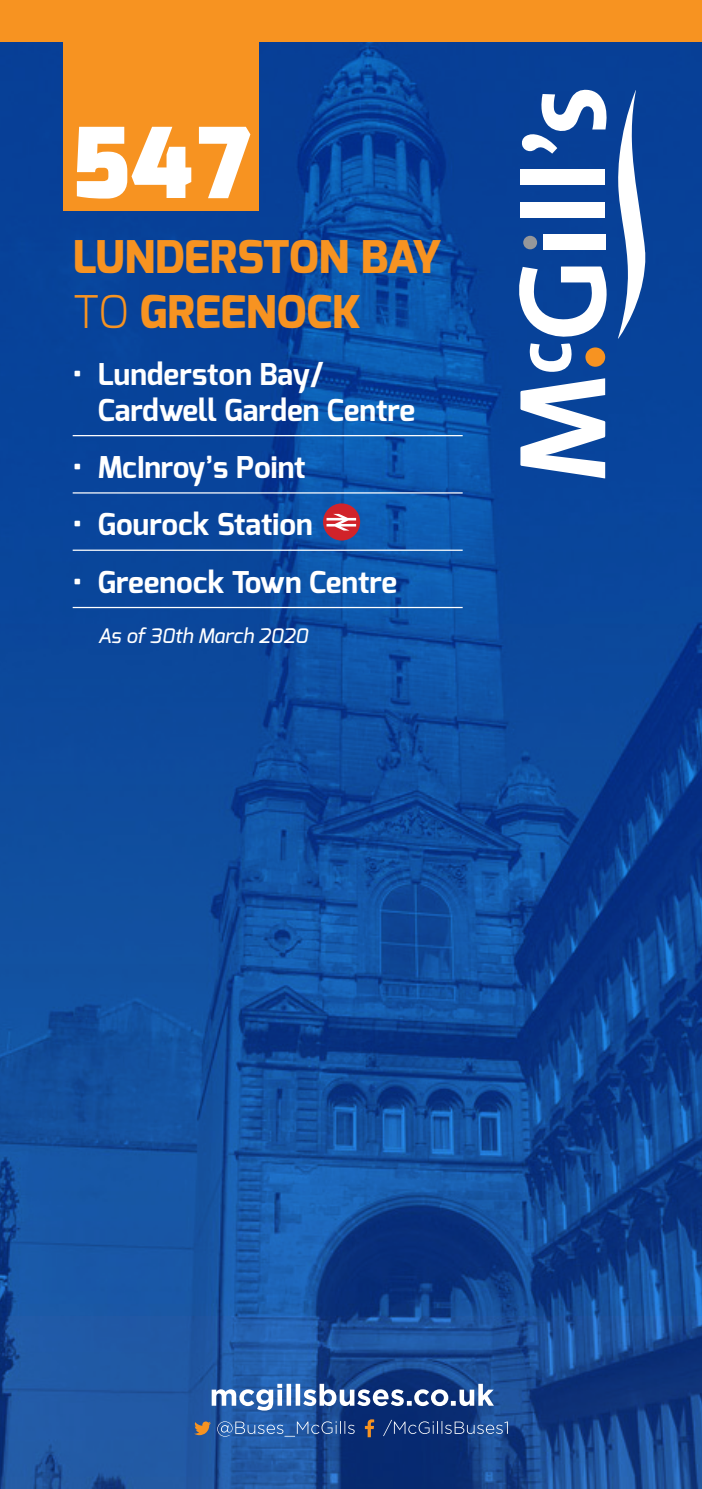
<style>
.page{position:relative;width:702px;height:1489px;background:#fff}
.page>*{position:absolute;margin:0;border:0;box-sizing:border-box;transform-origin:0 0}
.t1{font:900 97.5px "Exo";color:#fff}
.t2{font:800 45px/54px "Exo";color:#f79321}
.t3{font:700 30px/36px "Exo";color:#fff}
.t4{font:italic 500 20px "Exo";color:#fff}
.s1{font-weight:300}
</style>
<div class="page">
<img style="left:0;top:41px;width:702px;height:1447px">
<svg style="left:383px;top:1419px;width:125px;height:16px;background:#2f518e"></svg>
<svg style="left:365px;top:1419px;width:9px;height:17px"></svg>
<svg style="left:217px;top:1420px;width:137px;height:16px;background:#3c69aa"></svg>
<svg style="left:194px;top:1421px;width:17px;height:13px"></svg>
<svg style="left:212px;top:1383px;width:282px;height:27px"></svg>
<svg style="left:520px;top:378px;width:85px;height:100px"></svg>
<svg style="left:617px;top:90px;width:28px;height:249px"></svg>
<svg style="left:519px;top:266px;width:89px;height:71px"></svg>
<div style="left:520px;top:169px;width:85px;height:16px;background:#fff"></div>
<div style="left:520px;top:202px;width:85px;height:15px;background:#fff"></div>
<div style="left:543px;top:234px;width:62px;height:16px;background:#fff"></div>
<svg style="left:529px;top:343px;width:43px;height:29px"></svg>
<svg style="left:521px;top:89px;width:85px;height:65px"></svg>
<div style="left:585px;top:347px;width:20px;height:20px;background:#f79321;border-radius:50%"></div>
<div style="left:523px;top:236px;width:14px;height:13px;background:#95979a;border-radius:50%"></div>
<div style="left:64px;top:0;width:195px;height:210px;background:#f79321"></div>
<hr style="left:73px;top:435px;width:389px;height:1px;background:#fff">
<hr style="left:73px;top:492px;width:389px;height:1px;background:#fff">
<hr style="left:73px;top:549px;width:389px;height:2px;background:#fff">
<hr style="left:73px;top:607px;width:389px;height:1px;background:#fff">
<div style="left:0;top:0;width:702px;height:41px;background:#f79321"></div>
<div style="left:323px;top:503px;width:37px;height:37px;background:#d1232a;border-radius:50%"></div>
<svg style="left:326px;top:514px;width:30px;height:16px"></svg>
<p class="t1" style="left:73px;top:100px;width:181px">547</p>
<p class="t2" style="left:73px;top:231px;width:370px">LUNDERSTON BAY<br><span class="s1">TO</span> GREENOCK</p>
<p class="t3" style="left:98px;top:356px;width:319px;text-indent:-25px">• Lunderston Bay/<br>Cardwell Garden Centre</p>
<p class="t3" style="left:73px;top:449px;width:234px">• McInroy’s Point</p>
<p class="t3" style="left:73px;top:506px;width:241px">• Gourock Station</p>
<p class="t3" style="left:73px;top:564px;width:326px">• Greenock Town Centre</p>
<p class="t4" style="left:98px;top:623px;width:212px">As of 30th March 2020</p>
</div>
